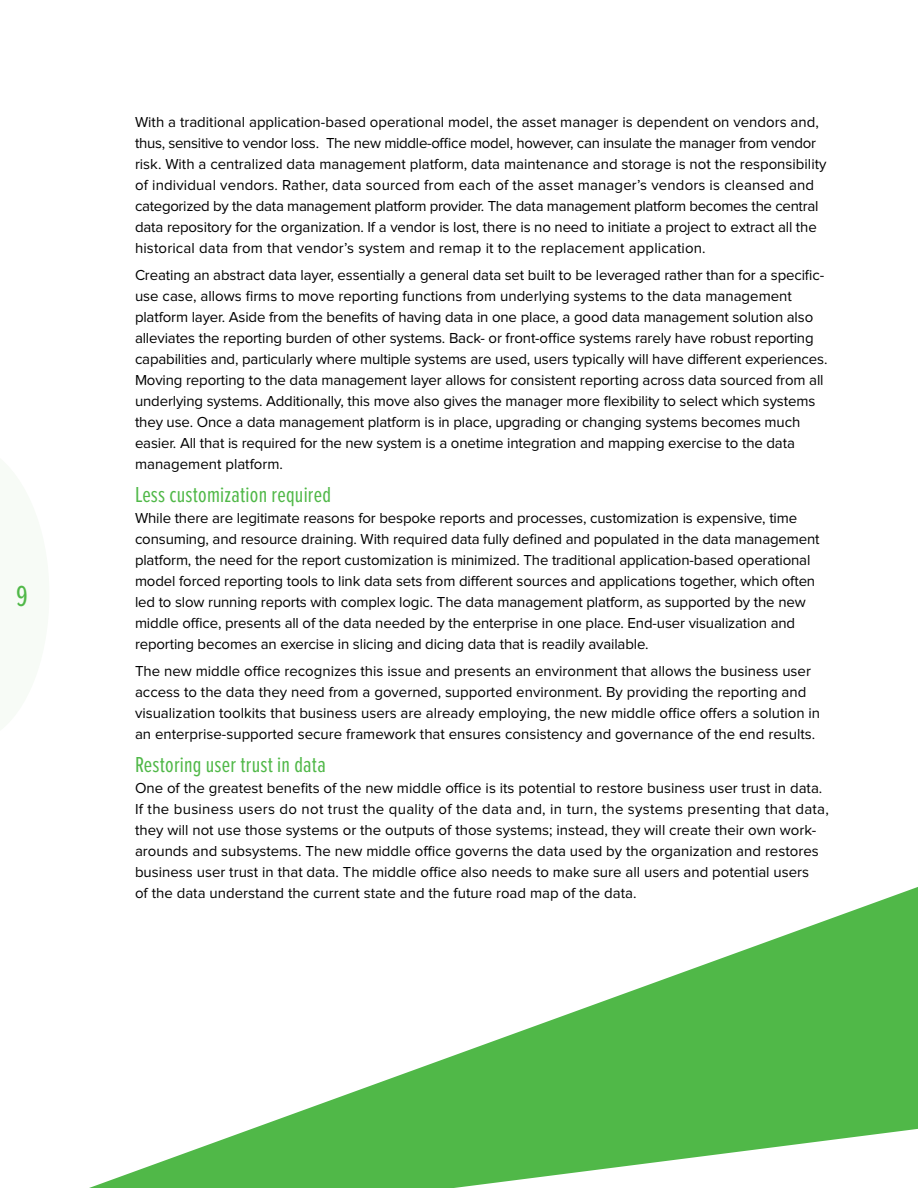
<style>
.page{position:relative;width:918px;height:1188px;background:#fff}
.page>*{position:absolute;margin:0;border:0;box-sizing:border-box;transform-origin:0 0}
.t1{font:30px "Proxima Nova Ex Cn";color:#50b848}
.t2{font:22.5px "Proxima Nova Ex Cn";letter-spacing:.01em;color:#50b848}
.t3{font:15px/21px "Proxima Nova";letter-spacing:-.01em;color:#000}
</style>
<div class="page">
<svg style="left:89px;top:887px;width:829px;height:301px"></svg>
<h1 class="t1" style="left:16px;top:579px;width:13px">9</h1>
<p class="t3" style="left:135px;top:112px;width:693px">With a traditional application-based operational model, the asset manager is dependent on vendors and, thus, sensitive to vendor loss. The new middle-office model, however, can insulate the manager from vendor risk. With a centralized data management platform, data maintenance and storage is not the responsibility of individual vendors. Rather, data sourced from each of the asset manager’s vendors is cleansed and categorized by the data management platform provider. The data management platform becomes the central data repository for the organization. If a vendor is lost, there is no need to initiate a project to extract all the historical data from that vendor’s system and remap it to the replacement application.</p>
<p class="t3" style="left:135px;top:265px;width:694px">Creating an abstract data layer, essentially a general data set built to be leveraged rather than for a specific&shy;use case, allows firms to move reporting functions from underlying systems to the data management platform layer. Aside from the benefits of having data in one place, a good data management solution also alleviates the reporting burden of other systems. Back- or front-office systems rarely have robust reporting capabilities and, particularly where multiple systems are used, users typically will have different experiences.<br>Moving reporting to the data management layer allows for consistent reporting across data sourced from all underlying systems. Additionally, this move also gives the manager more flexibility to select which systems they use. Once a data management platform is in place, upgrading or changing systems becomes much easier. All that is required for the new system is a onetime integration and mapping exercise to the data management platform.</p>
<h2 class="t2" style="left:135px;top:482px;width:198px">Less customization required</h2>
<p class="t3" style="left:135px;top:508px;width:686px">While there are legitimate reasons for bespoke reports and processes, customization is expensive, time consuming, and resource draining. With required data fully defined and populated in the data management platform, the need for the report customization is minimized. The traditional application-based operational model forced reporting tools to link data sets from different sources and applications together, which often led to slow running reports with complex logic. The data management platform, as supported by the new middle office, presents all of the data needed by the enterprise in one place. End-user visualization and reporting becomes an exercise in slicing and dicing data that is readily available.</p>
<p class="t3" style="left:135px;top:661px;width:687px">The new middle office recognizes this issue and presents an environment that allows the business user access to the data they need from a governed, supported environment. By providing the reporting and visualization toolkits that business users are already employing, the new middle office offers a solution in an enterprise-supported secure framework that ensures consistency and governance of the end results.</p>
<h2 class="t2" style="left:135px;top:752px;width:192px">Restoring user trust in data</h2>
<p class="t3" style="left:135px;top:778px;width:695px">One of the greatest benefits of the new middle office is its potential to restore business user trust in data.<br>If the business users do not trust the quality of the data and, in turn, the systems presenting that data, they will not use those systems or the outputs of those systems; instead, they will create their own work&shy;arounds and subsystems. The new middle office governs the data used by the organization and restores business user trust in that data. The middle office also needs to make sure all users and potential users<br>of the data understand the current state and the future road map of the data.</p>
</div>
